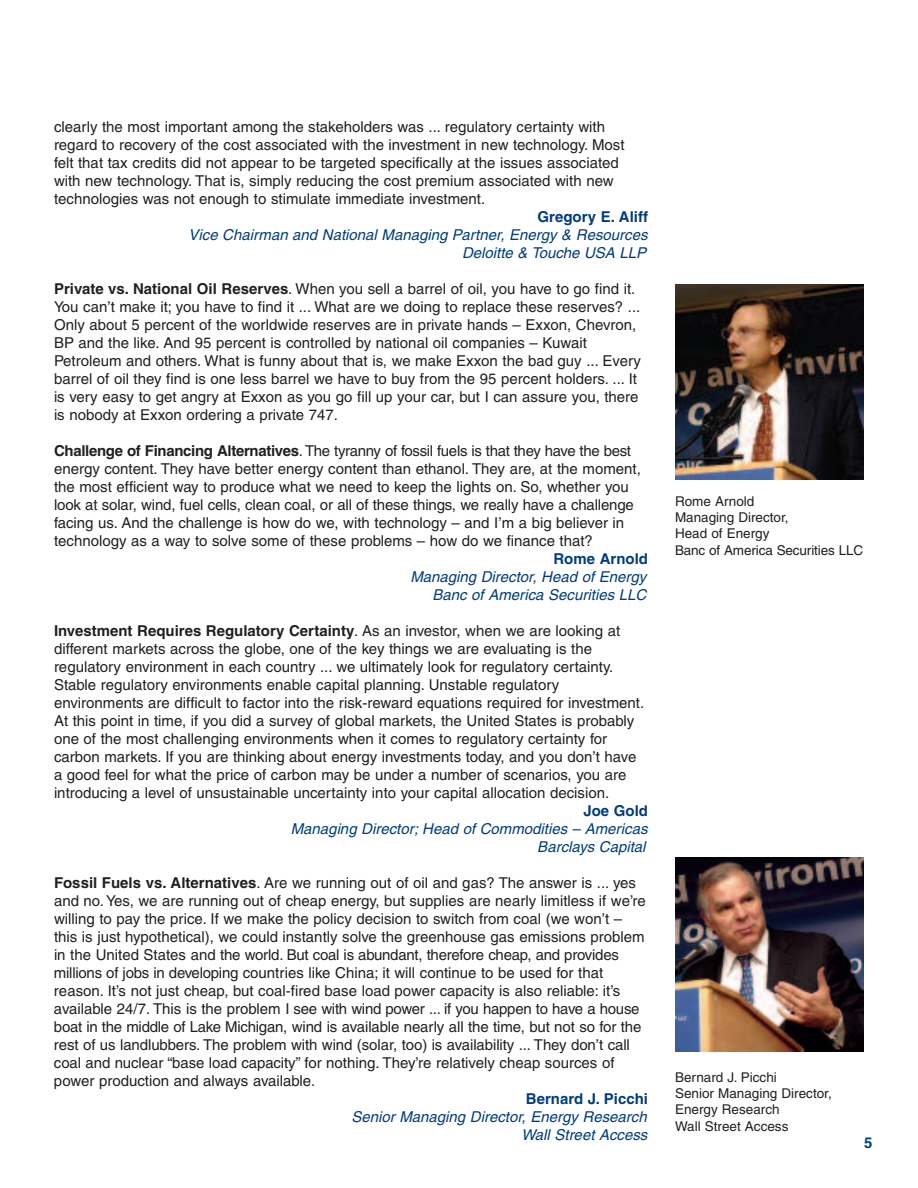
<style>
.page{position:relative;width:918px;height:1188px;background:#fff}
.page>*{position:absolute;margin:0;border:0;box-sizing:border-box;transform-origin:0 0}
.t1{font:15px/18px "Helvetica";color:#231f20}
.t2{font:italic 15px/18px "Helvetica";color:#013d7d;text-align:right}
.t3{font:700 15px "Helvetica";color:#013d7d}
.t4{font:13.5px/16.2px "Helvetica";color:#231f20}
.s1{font-weight:700}
</style>
<div class="page">
<img style="left:675px;top:285px;width:189px;height:194px">
<img style="left:675px;top:857px;width:189px;height:195px">
<p class="t1" style="left:54px;top:119px;width:572px">clearly the most important among the stakeholders was ... regulatory certainty with regard to recovery of the cost associated with the investment in new technology. Most felt that tax credits did not appear to be targeted specifically at the issues associated with new technology. That is, simply reducing the cost premium associated with new technologies was not enough to stimulate immediate investment.</p>
<p class="t3" style="left:538px;top:211px;width:112px">Gregory E. Aliff</p>
<p class="t2" style="left:189px;top:227px;width:461px">Vice Chairman and National Managing Partner, Energy &amp; Resources<br>Deloitte &amp; Touche USA LLP</p>
<p class="t1" style="left:54px;top:281px;width:589px"><span class="s1">Private vs. National Oil Reserves</span>. When you sell a barrel of oil, you have to go find it.<br>You can’t make it; you have to find it ... What are we doing to replace these reserves? ...<br>Only about 5 percent of the worldwide reserves are in private hands – Exxon, Chevron, BP and the like. And 95 percent is controlled by national oil companies – Kuwait Petroleum and others. What is funny about that is, we make Exxon the bad guy ... Every barrel of oil they find is one less barrel we have to buy from the 95 percent holders. ... It is very easy to get angry at Exxon as you go fill up your car, but I can assure you, there is nobody at Exxon ordering a private 747.</p>
<p class="t1" style="left:54px;top:443px;width:588px"><span class="s1">Challenge of Financing Alternatives</span>. The tyranny of fossil fuels is that they have the best energy content. They have better energy content than ethanol. They are, at the moment, the most efficient way to produce what we need to keep the lights on. So, whether you look at solar, wind, fuel cells, clean coal, or all of these things, we really have a challenge facing us. And the challenge is how do we, with technology – and I’m a big believer in technology as a way to solve some of these problems – how do we finance that?</p>
<p class="t3" style="left:553px;top:553px;width:96px">Rome Arnold</p>
<p class="t2" style="left:410px;top:569px;width:238px">Managing Director, Head of Energy<br>Banc of America Securities LLC</p>
<p class="t1" style="left:54px;top:623px;width:592px"><span class="s1">Investment Requires Regulatory Certainty</span>. As an investor, when we are looking at different markets across the globe, one of the key things we are evaluating is the regulatory environment in each country ... we ultimately look for regulatory certainty.<br>Stable regulatory environments enable capital planning. Unstable regulatory environments are difficult to factor into the risk-reward equations required for investment.<br>At this point in time, if you did a survey of global markets, the United States is probably one of the most challenging environments when it comes to regulatory certainty for carbon markets. If you are thinking about energy investments today, and you don’t have a good feel for what the price of carbon may be under a number of scenarios, you are introducing a level of unsustainable uncertainty into your capital allocation decision.</p>
<p class="t3" style="left:583px;top:805px;width:66px">Joe Gold</p>
<p class="t2" style="left:291px;top:821px;width:358px">Managing Director; Head of Commodities – Americas<br>Barclays Capital</p>
<p class="t1" style="left:54px;top:875px;width:593px"><span class="s1">Fossil Fuels vs. Alternatives</span>. Are we running out of oil and gas? The answer is ... yes and no. Yes, we are running out of cheap energy, but supplies are nearly limitless if we’re willing to pay the price. If we make the policy decision to switch from coal (we won’t – this is just hypothetical), we could instantly solve the greenhouse gas emissions problem in the United States and the world. But coal is abundant, therefore cheap, and provides millions of jobs in developing countries like China; it will continue to be used for that reason. It’s not just cheap, but coal-fired base load power capacity is also reliable: it’s available 24/7. This is the problem I see with wind power ... if you happen to have a house boat in the middle of Lake Michigan, wind is available nearly all the time, but not so for the rest of us landlubbers. The problem with wind (solar, too) is availability ... They don’t call coal and nuclear “base load capacity” for nothing. They’re relatively cheap sources of power production and always available.</p>
<p class="t3" style="left:526px;top:1093px;width:124px">Bernard J. Picchi</p>
<p class="t2" style="left:352px;top:1109px;width:297px">Senior Managing Director, Energy Research<br>Wall Street Access</p>
<p class="t4" style="left:675px;top:494px;width:190px">Rome Arnold<br>Managing Director,<br>Head of Energy<br>Banc of America Securities LLC</p>
<p class="t4" style="left:675px;top:1070px;width:158px">Bernard J. Picchi<br>Senior Managing Director,<br>Energy Research<br>Wall Street Access</p>
<p class="t3" style="left:864px;top:1137px;width:10px">5</p>
</div>
